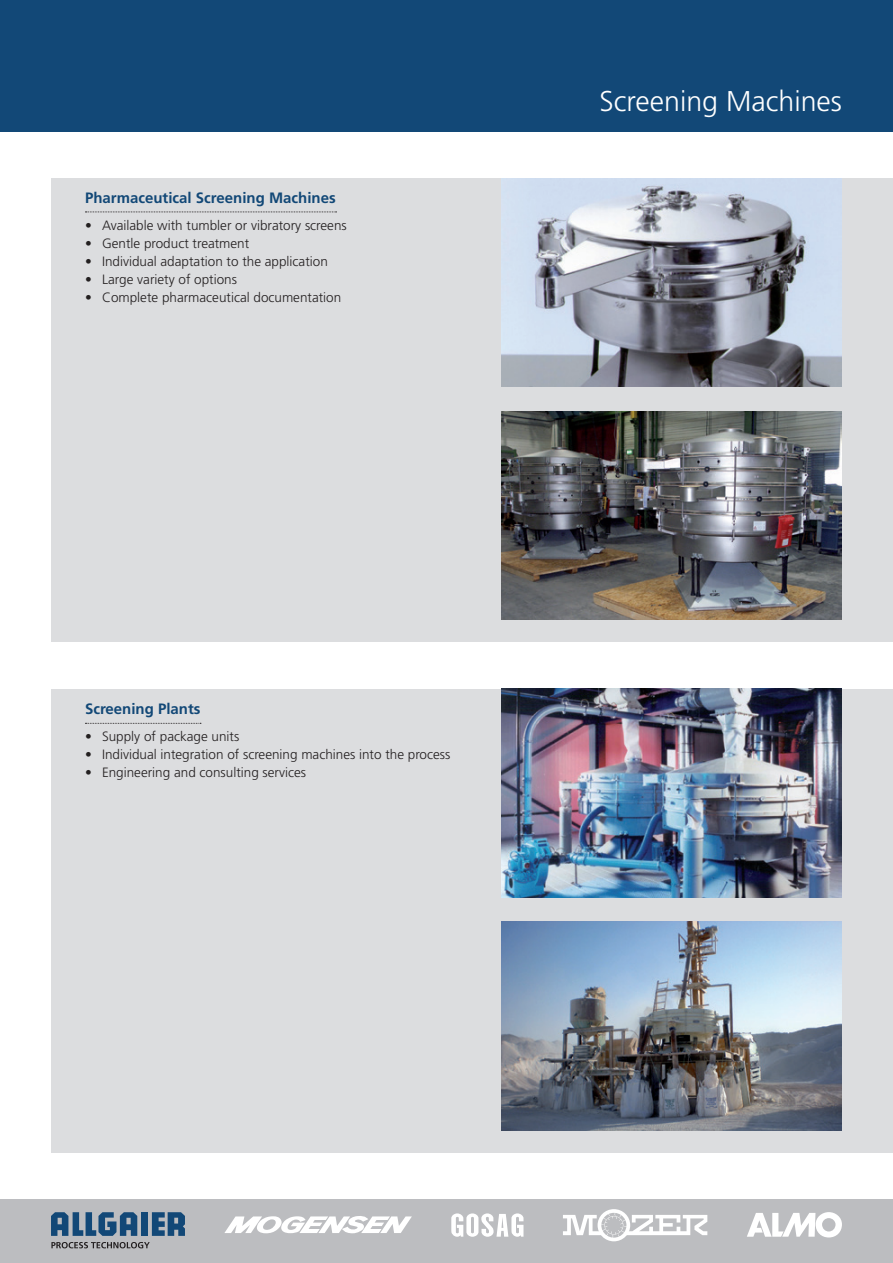
<style>
.page{position:relative;width:893px;height:1263px;background:#fff}
.page>*{position:absolute;margin:0;border:0;box-sizing:border-box;transform-origin:0 0}
.t1{font:300 28.5px "Frutiger";color:#fff}
.t2{font:700 15px "Frutiger";color:#124877}
.t3{font:300 13.5px "Frutiger";color:#231f20}
</style>
<div class="page">
<div style="left:0;top:0;width:893px;height:132px;background:#124877"></div>
<div style="left:0;top:1199px;width:893px;height:64px;background:#bcbdc0"></div>
<div style="left:51px;top:179px;width:842px;height:463px;background:#dcdddf"></div>
<div style="left:51px;top:689px;width:842px;height:463px;background:#dcdddf"></div>
<img style="left:502px;top:689px;width:340px;height:208px">
<svg style="left:747px;top:1212px;width:95px;height:25px"></svg>
<svg style="left:563px;top:1209px;width:144px;height:32px"></svg>
<svg style="left:451px;top:1213px;width:72px;height:24px"></svg>
<svg style="left:224px;top:1216px;width:188px;height:17px"></svg>
<div style="left:141px;top:1212px;width:7px;height:24px;background:#124877"></div>
<svg style="left:51px;top:1212px;width:86px;height:24px"></svg>
<svg style="left:152px;top:1212px;width:33px;height:24px"></svg>
<svg style="left:51px;top:1242px;width:99px;height:6px"></svg>
<img style="left:502px;top:411px;width:340px;height:209px">
<img style="left:502px;top:922px;width:340px;height:208px">
<img style="left:502px;top:179px;width:340px;height:208px">
<svg style="left:85px;top:212px;width:252px;height:1px"></svg>
<svg style="left:85px;top:723px;width:116px;height:1px"></svg>
<p class="t2" style="left:85px;top:189px;width:252px">Pharmaceutical Screening Machines</p>
<p class="t3" style="left:85px;top:218px;width:263px">• Available with tumbler or vibratory screens</p>
<p class="t3" style="left:85px;top:236px;width:166px">• Gentle product treatment</p>
<p class="t3" style="left:85px;top:254px;width:244px">• Individual adaptation to the application</p>
<p class="t3" style="left:85px;top:272px;width:154px">• Large variety of options</p>
<p class="t3" style="left:85px;top:290px;width:258px">• Complete pharmaceutical documentation</p>
<h1 class="t1" style="left:600px;top:85px;width:244px">Screening Machines</h1>
<p class="t2" style="left:85px;top:699px;width:117px">Screening Plants</p>
<p class="t3" style="left:85px;top:728px;width:156px">• Supply of package units</p>
<p class="t3" style="left:85px;top:746px;width:367px">• Individual integration of screening machines into the process</p>
<p class="t3" style="left:85px;top:764px;width:223px">• Engineering and consulting services</p>
</div>
